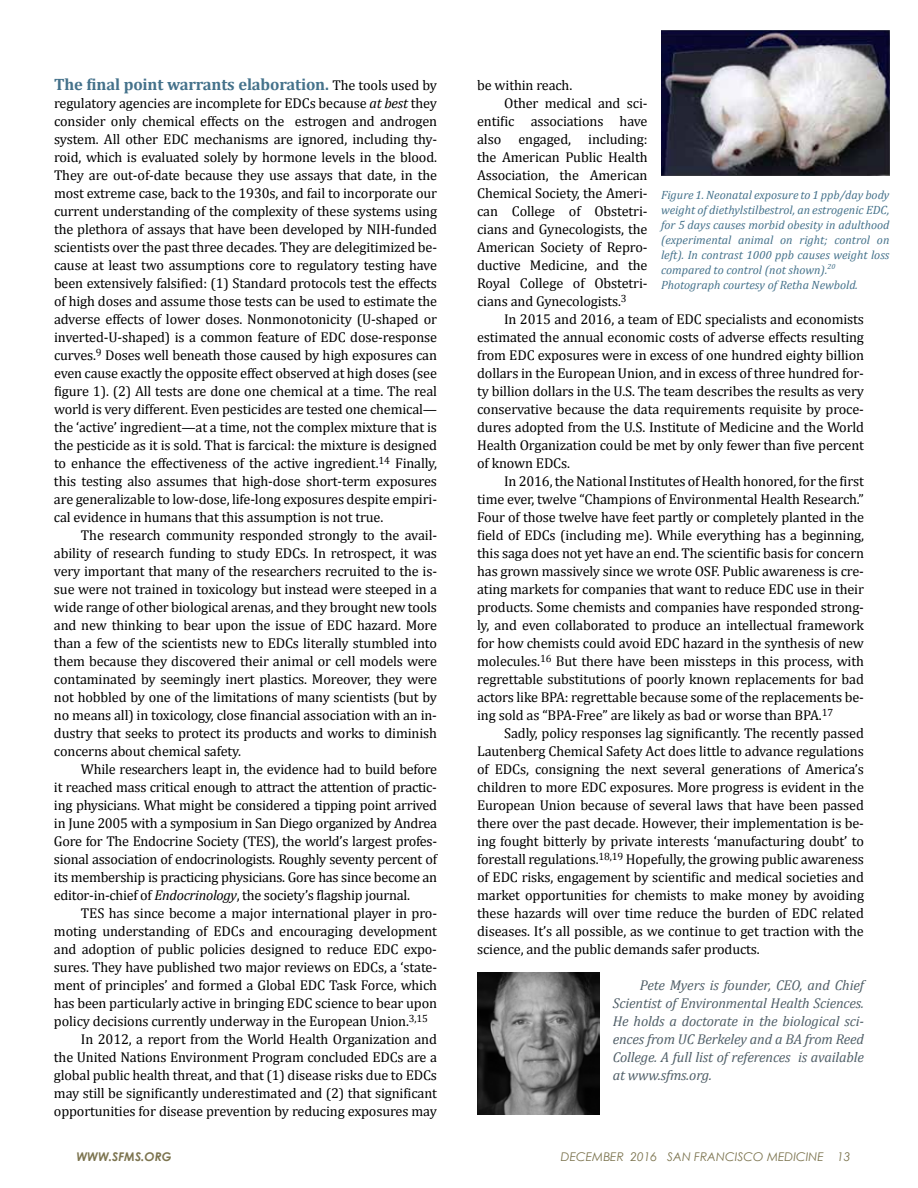
<style>
.page{position:relative;width:918px;height:1188px;background:#fff}
.page>*{position:absolute;margin:0;border:0;box-sizing:border-box;transform-origin:0 0}
.t1{font:700 16.5px "Cambria";letter-spacing:-.01em;color:#45728b}
.t2{font:14.25px/18px "Cambria";letter-spacing:-.01em;color:#000;text-align:justify}
.t3{font:italic 14.25px/18px "Cambria";letter-spacing:-.01em;color:#505f68;text-align:justify}
.t4{font:italic 12px/15px "Cambria";color:#45728b}
.t5{font:italic 12px "Century Gothic";color:#7c744f}
.t6{font:italic 700 12px "Century Gothic";color:#7c744f}
.s1{font-weight:400;font-size:14.25px;color:#000}
.s2{font-style:italic}
</style>
<div class="page">
<img style="left:661px;top:30px;width:229px;height:146px">
<img style="left:477px;top:973px;width:122px;height:141px">
<p class="t1" style="left:54px;top:74px;width:385px">The final point warrants elaboration. <span class="s1">The tools used by</span></p>
<p class="t2" style="left:54px;top:94px;width:385px">regulatory agencies are incomplete for EDCs because <span class="s2">at best</span> they consider only chemical effects on the estrogen and androgen system. All other EDC mechanisms are ignored, including thy&shy;roid, which is evaluated solely by hormone levels in the blood.<br>They are out-of-date because they use assays that date, in the most extreme case, back to the 1930s, and fail to incorporate our current understanding of the complexity of these systems using the plethora of assays that have been developed by NIH-funded scientists over the past three decades. They are delegitimized be&shy;cause at least two assumptions core to regulatory testing have been extensively falsified: (1) Standard protocols test the effects of high doses and assume those tests can be used to estimate the adverse effects of lower doses. Nonmonotonicity (U-shaped or inverted-U-shaped) is a common feature of EDC dose-response curves.<sup>9</sup> Doses well beneath those caused by high exposures can even cause exactly the opposite effect observed at high doses (see figure 1). (2) All tests are done one chemical at a time. The real world is very different. Even pesticides are tested one chemical— the ‘active’ ingredient—at a time, not the complex mixture that is the pesticide as it is sold. That is farcical: the mixture is designed to enhance the effectiveness of the active ingredient.<sup>14</sup> Finally, this testing also assumes that high-dose short-term exposures are generalizable to low-dose, life-long exposures despite empiri&shy;cal evidence in humans that this assumption is not true.</p>
<p class="t2" style="left:54px;top:526px;width:385px;text-indent:27px">The research community responded strongly to the avail&shy;ability of research funding to study EDCs. In retrospect, it was very important that many of the researchers recruited to the is&shy;sue were not trained in toxicology but instead were steeped in a wide range of other biological arenas, and they brought new tools and new thinking to bear upon the issue of EDC hazard. More than a few of the scientists new to EDCs literally stumbled into them because they discovered their animal or cell models were contaminated by seemingly inert plastics. Moreover, they were not hobbled by one of the limitations of many scientists (but by no means all) in toxicology, close financial association with an in&shy;dustry that seeks to protect its products and works to diminish concerns about chemical safety.</p>
<p class="t2" style="left:54px;top:760px;width:385px;text-indent:27px">While researchers leapt in, the evidence had to build before it reached mass critical enough to attract the attention of practic&shy;ing physicians. What might be considered a tipping point arrived in June 2005 with a symposium in San Diego organized by Andrea Gore for The Endocrine Society (TES), the world’s largest profes&shy;sional association of endocrinologists. Roughly seventy percent of its membership is practicing physicians. Gore has since become an editor-in-chief of <span class="s2">Endocrinology</span>, the society’s flagship journal.</p>
<p class="t2" style="left:81px;top:904px;width:358px">TES has since become a major international player in pro-</p>
<p class="t2" style="left:54px;top:922px;width:385px">moting understanding of EDCs and encouraging development</p>
<p class="t2" style="left:54px;top:940px;width:385px">and adoption of public policies designed to reduce EDC expo-</p>
<p class="t2" style="left:54px;top:958px;width:385px">sures. They have published two major reviews on EDCs, a ‘state-</p>
<p class="t2" style="left:54px;top:976px;width:385px">ment of principles’ and formed a Global EDC Task Force, which</p>
<p class="t2" style="left:54px;top:994px;width:385px">has been particularly active in bringing EDC science to bear upon</p>
<p class="t2" style="left:54px;top:1012px;width:376px">policy decisions currently underway in the European Union.<sup>3,15</sup></p>
<p class="t2" style="left:81px;top:1030px;width:358px">In 2012, a report from the World Health Organization and</p>
<p class="t2" style="left:54px;top:1048px;width:385px">the United Nations Environment Program concluded EDCs are a</p>
<p class="t2" style="left:54px;top:1066px;width:385px">global public health threat, and that (1) disease risks due to EDCs</p>
<p class="t2" style="left:54px;top:1084px;width:385px">may still be significantly underestimated and (2) that significant</p>
<p class="t2" style="left:54px;top:1102px;width:385px">opportunities for disease prevention by reducing exposures may</p>
<p class="t2" style="left:477px;top:76px;width:97px">be within reach.</p>
<p class="t2" style="left:504px;top:94px;width:145px">Other medical and sci-</p>
<p class="t2" style="left:477px;top:112px;width:172px">entific associations have</p>
<p class="t2" style="left:477px;top:130px;width:172px">also engaged, including:</p>
<p class="t2" style="left:477px;top:148px;width:172px">the American Public Health</p>
<p class="t2" style="left:477px;top:166px;width:172px">Association, the American</p>
<p class="t2" style="left:477px;top:184px;width:172px">Chemical Society, the Ameri-</p>
<p class="t2" style="left:477px;top:202px;width:172px">can College of Obstetri-</p>
<p class="t2" style="left:477px;top:220px;width:172px">cians and Gynecologists, the</p>
<p class="t2" style="left:477px;top:238px;width:172px">American Society of Repro-</p>
<p class="t2" style="left:477px;top:256px;width:172px">ductive Medicine, and the</p>
<p class="t2" style="left:477px;top:274px;width:172px">Royal College of Obstetri-</p>
<p class="t2" style="left:477px;top:292px;width:151px">cians and Gynecologists.<sup>3</sup></p>
<p class="t2" style="left:504px;top:310px;width:361px">In 2015 and 2016, a team of EDC specialists and economists</p>
<p class="t2" style="left:477px;top:328px;width:388px">estimated the annual economic costs of adverse effects resulting</p>
<p class="t2" style="left:477px;top:346px;width:388px">from EDC exposures were in excess of one hundred eighty billion</p>
<p class="t2" style="left:477px;top:364px;width:388px">dollars in the European Union, and in excess of three hundred for-</p>
<p class="t2" style="left:477px;top:382px;width:388px">ty billion dollars in the U.S. The team describes the results as very</p>
<p class="t2" style="left:477px;top:400px;width:388px">conservative because the data requirements requisite by proce-</p>
<p class="t2" style="left:477px;top:418px;width:388px">dures adopted from the U.S. Institute of Medicine and the World</p>
<p class="t2" style="left:477px;top:436px;width:388px">Health Organization could be met by only fewer than five percent</p>
<p class="t2" style="left:477px;top:454px;width:94px">of known EDCs.</p>
<p class="t2" style="left:504px;top:472px;width:361px">In 2016, the National Institutes of Health honored, for the first</p>
<p class="t2" style="left:477px;top:490px;width:388px">time ever, twelve “Champions of Environmental Health Research.”</p>
<p class="t2" style="left:477px;top:508px;width:388px">Four of those twelve have feet partly or completely planted in the</p>
<p class="t2" style="left:477px;top:526px;width:388px">field of EDCs (including me). While everything has a beginning,</p>
<p class="t2" style="left:477px;top:544px;width:388px">this saga does not yet have an end. The scientific basis for concern</p>
<p class="t2" style="left:477px;top:562px;width:388px">has grown massively since we wrote OSF. Public awareness is cre-</p>
<p class="t2" style="left:477px;top:580px;width:388px">ating markets for companies that want to reduce EDC use in their</p>
<p class="t2" style="left:477px;top:598px;width:388px">products. Some chemists and companies have responded strong-</p>
<p class="t2" style="left:477px;top:616px;width:388px">ly, and even collaborated to produce an intellectual framework</p>
<p class="t2" style="left:477px;top:634px;width:388px">for how chemists could avoid EDC hazard in the synthesis of new</p>
<p class="t2" style="left:477px;top:652px;width:388px">molecules.<sup>16</sup> But there have been missteps in this process, with</p>
<p class="t2" style="left:477px;top:670px;width:388px">regrettable substitutions of poorly known replacements for bad</p>
<p class="t2" style="left:477px;top:688px;width:388px">actors like BPA: regrettable because some of the replacements be-</p>
<p class="t2" style="left:477px;top:706px;width:358px">ing sold as “BPA-Free” are likely as bad or worse than BPA.<sup>17</sup></p>
<p class="t2" style="left:504px;top:724px;width:361px">Sadly, policy responses lag significantly. The recently passed</p>
<p class="t2" style="left:477px;top:742px;width:388px">Lautenberg Chemical Safety Act does little to advance regulations</p>
<p class="t2" style="left:477px;top:760px;width:388px">of EDCs, consigning the next several generations of America’s</p>
<p class="t2" style="left:477px;top:778px;width:388px">children to more EDC exposures. More progress is evident in the</p>
<p class="t2" style="left:477px;top:796px;width:388px">European Union because of several laws that have been passed</p>
<p class="t2" style="left:477px;top:814px;width:388px">there over the past decade. However, their implementation is be-</p>
<p class="t2" style="left:477px;top:832px;width:388px">ing fought bitterly by private interests ‘manufacturing doubt’ to</p>
<p class="t2" style="left:477px;top:850px;width:388px">forestall regulations.<sup>18,19</sup> Hopefully, the growing public awareness</p>
<p class="t2" style="left:477px;top:868px;width:388px">of EDC risks, engagement by scientific and medical societies and</p>
<p class="t2" style="left:477px;top:886px;width:388px">market opportunities for chemists to make money by avoiding</p>
<p class="t2" style="left:477px;top:904px;width:388px">these hazards will over time reduce the burden of EDC related</p>
<p class="t2" style="left:477px;top:922px;width:388px">diseases. It’s all possible, as we continue to get traction with the</p>
<p class="t2" style="left:477px;top:940px;width:284px">science, and the public demands safer products.</p>
<p class="t3" style="left:613px;top:976px;width:253px;text-indent:27px">Pete Myers is founder, CEO, and Chief Scientist of Environmental Health Sciences.<br>He holds a doctorate in the biological sci&shy;ences from UC Berkeley and a BA from Reed College. A full list of references is available at www.sfms.org.</p>
<p class="t4" style="left:661px;top:187px;width:230px">Figure 1. Neonatal exposure to 1 ppb/day body weight of diethylstilbestrol, an estrogenic EDC, for 5 days causes morbid obesity in adulthood (experimental animal on right; control on left). In contrast 1000 ppb causes weight loss compared to control (not shown).<sup>20<br></sup>Photograph courtesy of Retha Newbold.</p>
<p class="t6" style="left:76px;top:1149px;width:97px">WWW.SFMS.ORG</p>
<p class="t5" style="left:561px;top:1149px;width:291px">DECEMBER 2016 SAN FRANCISCO MEDICINE 13</p>
</div>
